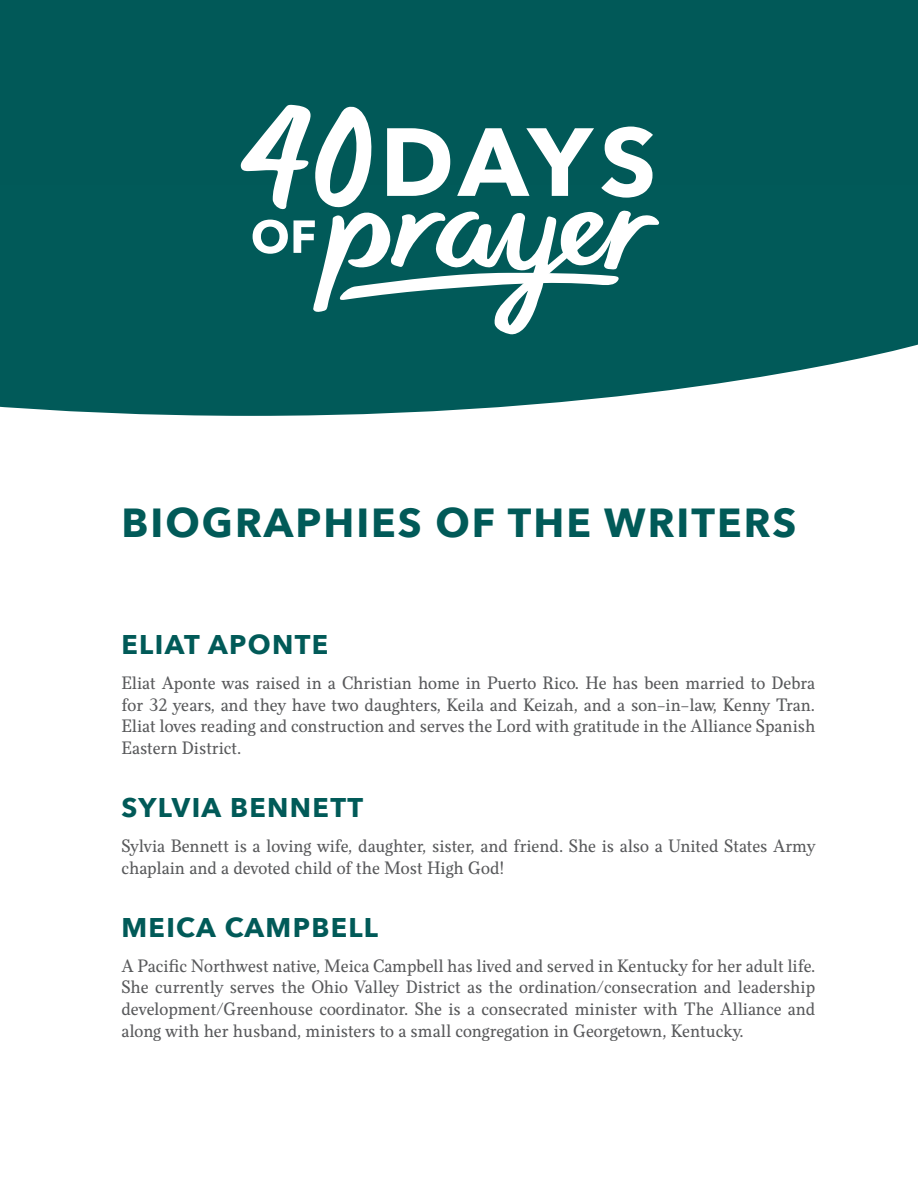
<style>
.page{position:relative;width:918px;height:1188px;background:#fff}
.page>*{position:absolute;margin:0;border:0;box-sizing:border-box;transform-origin:0 0}
.t1{font:700 40.5px "Avenir Next";letter-spacing:.05em;color:#015a58}
.t2{font:700 27px "Avenir Next";letter-spacing:.05em;color:#015a58}
.t3{font:18px/21.6px "Felice";color:#58595b;text-align:justify}
</style>
<div class="page">
<svg style="left:0;top:184px;width:918px;height:232px;background:#1b6b6a"></svg>
<div style="left:0;top:0;width:918px;height:184px;background:#015958"></div>
<svg style="left:240px;top:105px;width:420px;height:230px"></svg>
<h1 class="t1" style="left:122px;top:497px;width:677px">BIOGRAPHIES OF THE WRITERS</h1>
<h2 class="t2" style="left:122px;top:627px;width:208px">ELIAT APONTE</h2>
<p class="t3" style="left:122px;top:673px;width:695px">Eliat Aponte was raised in a Christian home in Puerto Rico. He has been married to Debra for 32 years, and they have two daughters, Keila and Keizah, and a son-in-law, Kenny Tran.<br>Eliat loves reading and construction and serves the Lord with gratitude in the Alliance Spanish Eastern District.</p>
<h2 class="t2" style="left:122px;top:790px;width:243px">SYLVIA BENNETT</h2>
<p class="t3" style="left:122px;top:835px;width:695px">Sylvia Bennett is a loving wife, daughter, sister, and friend. She is also a United States Army chaplain and a devoted child of the Most High God!</p>
<h2 class="t2" style="left:122px;top:910px;width:258px">MEICA CAMPBELL</h2>
<p class="t3" style="left:122px;top:955px;width:695px">A Pacific Northwest native, Meica Campbell has lived and served in Kentucky for her adult life.<br>She currently serves the Ohio Valley District as the ordination/consecration and leadership development/Greenhouse coordinator. She is a consecrated minister with The Alliance and along with her husband, ministers to a small congregation in Georgetown, Kentucky.</p>
</div>
